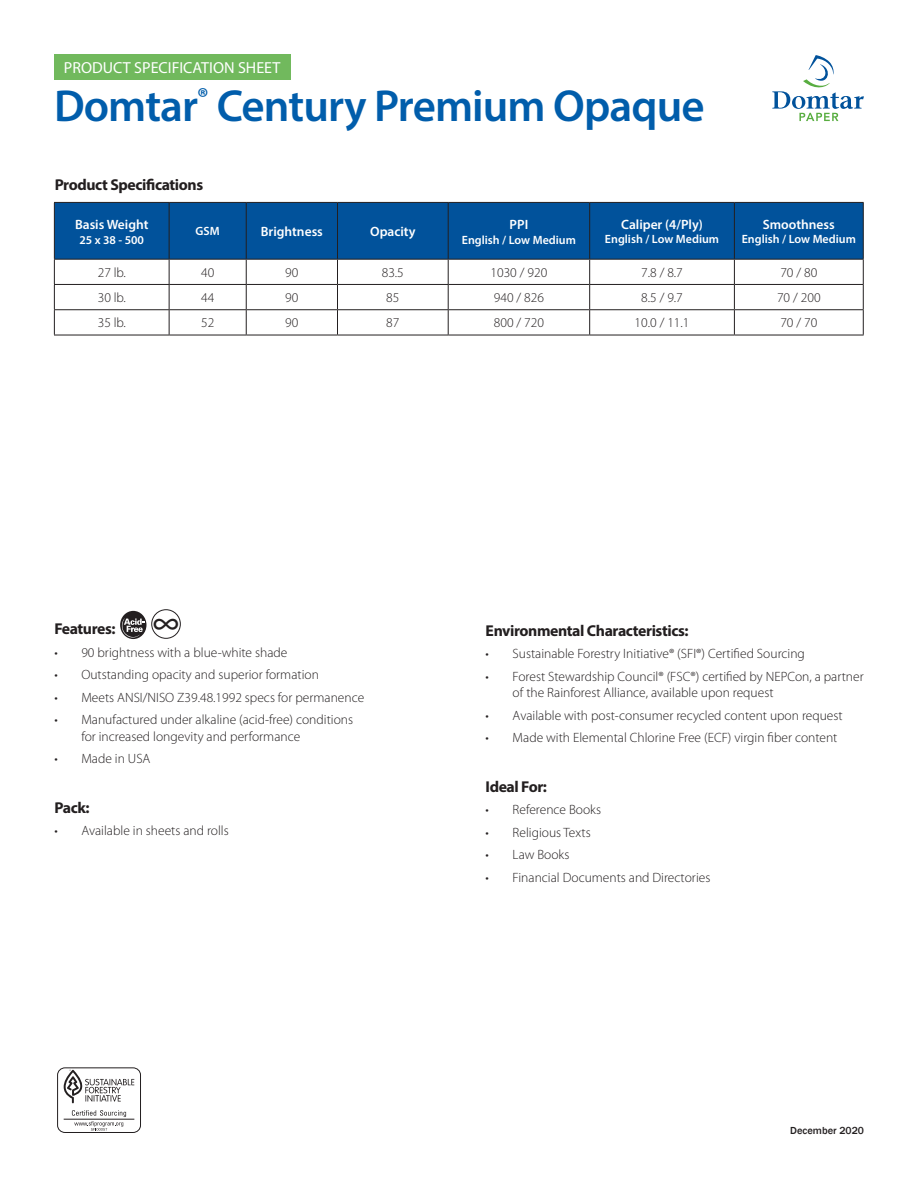
<style>
.page{position:relative;width:918px;height:1188px;background:#fff}
.page>*{position:absolute;margin:0;border:0;box-sizing:border-box;transform-origin:0 0}
.t1{font:600 45px "Myriad Pro";letter-spacing:-.02em;color:#015dab}
.t2{font:37.05px "Myriad Pro";color:#231f20}
.t3{font:16.05px "Myriad Pro";color:#fff}
.t4{font:700 15.75px "Myriad Pro";letter-spacing:-.025em;color:#231f20}
.t5{font:300 13.5px/16.2px "Myriad Pro";color:#231f20}
.t6{font:600 13.5px "Myriad Pro";color:#fff}
.t7{font:600 12px "Myriad Pro";color:#fff}
.t8{font:500 10.5px "Franklin Gothic";color:#231f20}
</style>
<div class="page">
<svg style="left:772px;top:55px;width:92px;height:66px"></svg>
<div style="left:54px;top:54px;width:236px;height:25px;background:#71b95d"></div>
<div style="left:120px;top:611px;width:26px;height:28px;background:#231f20;border-radius:50%"></div>
<svg style="left:121px;top:618px;width:23px;height:21px"></svg>
<div style="left:152px;top:610px;width:29px;height:28px;border:1px solid #231f20;border-radius:50%"></div>
<div style="left:55px;top:203px;width:808px;height:56px;background:#01529b"></div>
<hr style="left:54px;top:202px;width:115px;height:1px;background:#231f20">
<hr style="left:54px;top:203px;width:1px;height:56px;background:#231f20">
<hr style="left:169px;top:202px;width:77px;height:1px;background:#231f20">
<hr style="left:169px;top:203px;width:1px;height:56px;background:#231f20">
<hr style="left:246px;top:202px;width:92px;height:1px;background:#231f20">
<hr style="left:246px;top:203px;width:1px;height:56px;background:#231f20">
<hr style="left:338px;top:202px;width:110px;height:1px;background:#231f20">
<hr style="left:337px;top:203px;width:1px;height:56px;background:#231f20">
<hr style="left:54px;top:259px;width:115px;height:1px;background:#231f20">
<hr style="left:169px;top:259px;width:77px;height:1px;background:#231f20">
<hr style="left:246px;top:259px;width:92px;height:1px;background:#231f20">
<hr style="left:338px;top:259px;width:110px;height:1px;background:#231f20">
<hr style="left:54px;top:284px;width:115px;height:1px;background:#231f20">
<hr style="left:169px;top:284px;width:77px;height:1px;background:#231f20">
<hr style="left:246px;top:284px;width:92px;height:1px;background:#231f20">
<hr style="left:338px;top:284px;width:110px;height:1px;background:#231f20">
<hr style="left:54px;top:309px;width:115px;height:1px;background:#231f20">
<svg style="left:54px;top:260px;width:1px;height:75px"></svg>
<hr style="left:169px;top:309px;width:77px;height:1px;background:#231f20">
<svg style="left:169px;top:260px;width:1px;height:75px"></svg>
<hr style="left:246px;top:309px;width:92px;height:1px;background:#231f20">
<svg style="left:246px;top:260px;width:1px;height:75px"></svg>
<hr style="left:338px;top:309px;width:110px;height:1px;background:#231f20">
<svg style="left:337px;top:260px;width:1px;height:75px"></svg>
<hr style="left:54px;top:335px;width:115px;height:1px;background:#231f20">
<hr style="left:169px;top:335px;width:77px;height:1px;background:#231f20">
<hr style="left:246px;top:335px;width:92px;height:1px;background:#231f20">
<hr style="left:338px;top:335px;width:110px;height:1px;background:#231f20">
<hr style="left:448px;top:202px;width:142px;height:1px;background:#231f20">
<hr style="left:448px;top:203px;width:1px;height:56px;background:#231f20">
<hr style="left:590px;top:202px;width:144px;height:1px;background:#231f20">
<hr style="left:589px;top:203px;width:1px;height:56px;background:#231f20">
<hr style="left:734px;top:202px;width:130px;height:1px;background:#231f20">
<hr style="left:734px;top:203px;width:1px;height:56px;background:#231f20">
<hr style="left:863px;top:203px;width:1px;height:56px;background:#231f20">
<hr style="left:448px;top:259px;width:142px;height:1px;background:#231f20">
<hr style="left:590px;top:259px;width:144px;height:1px;background:#231f20">
<hr style="left:734px;top:259px;width:130px;height:1px;background:#231f20">
<hr style="left:448px;top:284px;width:142px;height:1px;background:#231f20">
<hr style="left:590px;top:284px;width:144px;height:1px;background:#231f20">
<hr style="left:734px;top:284px;width:130px;height:1px;background:#231f20">
<hr style="left:448px;top:309px;width:142px;height:1px;background:#231f20">
<svg style="left:448px;top:260px;width:1px;height:75px"></svg>
<hr style="left:590px;top:309px;width:144px;height:1px;background:#231f20">
<svg style="left:589px;top:260px;width:1px;height:75px"></svg>
<hr style="left:734px;top:309px;width:130px;height:1px;background:#231f20">
<svg style="left:734px;top:260px;width:1px;height:75px"></svg>
<svg style="left:863px;top:260px;width:1px;height:75px"></svg>
<hr style="left:448px;top:335px;width:142px;height:1px;background:#231f20">
<hr style="left:590px;top:335px;width:144px;height:1px;background:#231f20">
<hr style="left:734px;top:335px;width:130px;height:1px;background:#231f20">
<svg style="left:64px;top:1070px;width:70px;height:33px"></svg>
<div style="left:57px;top:1068px;width:84px;height:65px;border:1px solid #231f20;border-radius:7px"></div>
<hr style="left:64px;top:1119px;width:70px;height:1px;background:#231f20">
<svg style="left:72px;top:1110px;width:54px;height:21px"></svg>
<p class="t3" style="left:64px;top:58px;width:218px">PRODUCT SPECIFICATION SHEET</p>
<p class="t1" style="left:54px;top:78px;width:652px">Domtar<sup>®</sup> Century Premium Opaque</p>
<p class="t4" style="left:55px;top:175px;width:150px">Product Specifications</p>
<p class="t6" style="left:75px;top:216px;width:75px">Basis Weight</p>
<p class="t7" style="left:79px;top:232px;width:66px">25 x 38 - 500</p>
<p class="t7" style="left:196px;top:224px;width:26px">GSM</p>
<p class="t6" style="left:261px;top:223px;width:64px">Brightness</p>
<p class="t6" style="left:370px;top:223px;width:47px">Opacity</p>
<p class="t6" style="left:510px;top:216px;width:20px">PPI</p>
<p class="t7" style="left:462px;top:232px;width:116px">English / Low Medium</p>
<p class="t6" style="left:621px;top:216px;width:83px">Caliper (4/Ply)</p>
<p class="t7" style="left:605px;top:231px;width:116px">English / Low Medium</p>
<p class="t6" style="left:763px;top:216px;width:74px">Smoothness</p>
<p class="t7" style="left:742px;top:231px;width:116px">English / Low Medium</p>
<p class="t5" style="left:98px;top:265px;width:29px">27 lb.</p>
<p class="t5" style="left:201px;top:265px;width:15px">40</p>
<p class="t5" style="left:285px;top:265px;width:15px">90</p>
<p class="t5" style="left:382px;top:265px;width:24px">83.5</p>
<p class="t5" style="left:491px;top:265px;width:58px">1030 / 920</p>
<p class="t5" style="left:641px;top:265px;width:43px">7.8 / 8.7</p>
<p class="t5" style="left:780px;top:265px;width:39px">70 / 80</p>
<p class="t5" style="left:98px;top:290px;width:29px">30 lb.</p>
<p class="t5" style="left:201px;top:290px;width:15px">44</p>
<p class="t5" style="left:285px;top:290px;width:15px">90</p>
<p class="t5" style="left:386px;top:290px;width:15px">85</p>
<p class="t5" style="left:494px;top:290px;width:52px">940 / 826</p>
<p class="t5" style="left:641px;top:290px;width:43px">8.5 / 9.7</p>
<p class="t5" style="left:777px;top:290px;width:45px">70 / 200</p>
<p class="t5" style="left:98px;top:315px;width:29px">35 lb.</p>
<p class="t5" style="left:201px;top:315px;width:15px">52</p>
<p class="t5" style="left:285px;top:315px;width:15px">90</p>
<p class="t5" style="left:386px;top:315px;width:15px">87</p>
<p class="t5" style="left:494px;top:315px;width:52px">800 / 720</p>
<p class="t5" style="left:635px;top:315px;width:56px">10.0 / 11.1</p>
<p class="t5" style="left:780px;top:315px;width:39px">70 / 70</p>
<p class="t4" style="left:54px;top:619px;width:63px">Features:</p>
<p class="t2" style="left:152px;top:599px;width:29px">∞</p>
<p class="t5" style="left:54px;top:644px;width:235px">• 90 brightness with a blue-white shade</p>
<p class="t5" style="left:54px;top:667px;width:266px">• Outstanding opacity and superior formation</p>
<p class="t5" style="left:54px;top:689px;width:311px">• Meets ANSI/NISO Z39.48.1992 specs for permanence</p>
<p class="t5" style="left:81px;top:712px;width:273px;text-indent:-27px">• Manufactured under alkaline (acid-free) conditions for increased longevity and performance</p>
<p class="t5" style="left:54px;top:751px;width:98px">• Made in USA</p>
<p class="t4" style="left:54px;top:797px;width:37px">Pack:</p>
<p class="t5" style="left:54px;top:823px;width:176px">• Available in sheets and rolls</p>
<p class="t4" style="left:486px;top:620px;width:205px">Environmental Characteristics:</p>
<p class="t5" style="left:486px;top:646px;width:321px">• Sustainable Forestry Initiative® (SFI®) Certified Sourcing</p>
<p class="t5" style="left:513px;top:669px;width:353px;text-indent:-27px">• Forest Stewardship Council® (FSC®) certified by NEPCon, a partner of the Rainforest Alliance, available upon request</p>
<p class="t5" style="left:486px;top:707px;width:358px">• Available with post-consumer recycled content upon request</p>
<p class="t5" style="left:486px;top:730px;width:353px">• Made with Elemental Chlorine Free (ECF) virgin fiber content</p>
<p class="t4" style="left:486px;top:776px;width:63px">Ideal For:</p>
<p class="t5" style="left:486px;top:802px;width:117px">• Reference Books</p>
<p class="t5" style="left:486px;top:824px;width:107px">• Religious Texts</p>
<p class="t5" style="left:486px;top:847px;width:85px">• Law Books</p>
<p class="t5" style="left:486px;top:869px;width:226px">• Financial Documents and Directories</p>
<p class="t8" style="left:790px;top:1124px;width:75px">December 2020</p>
</div>
